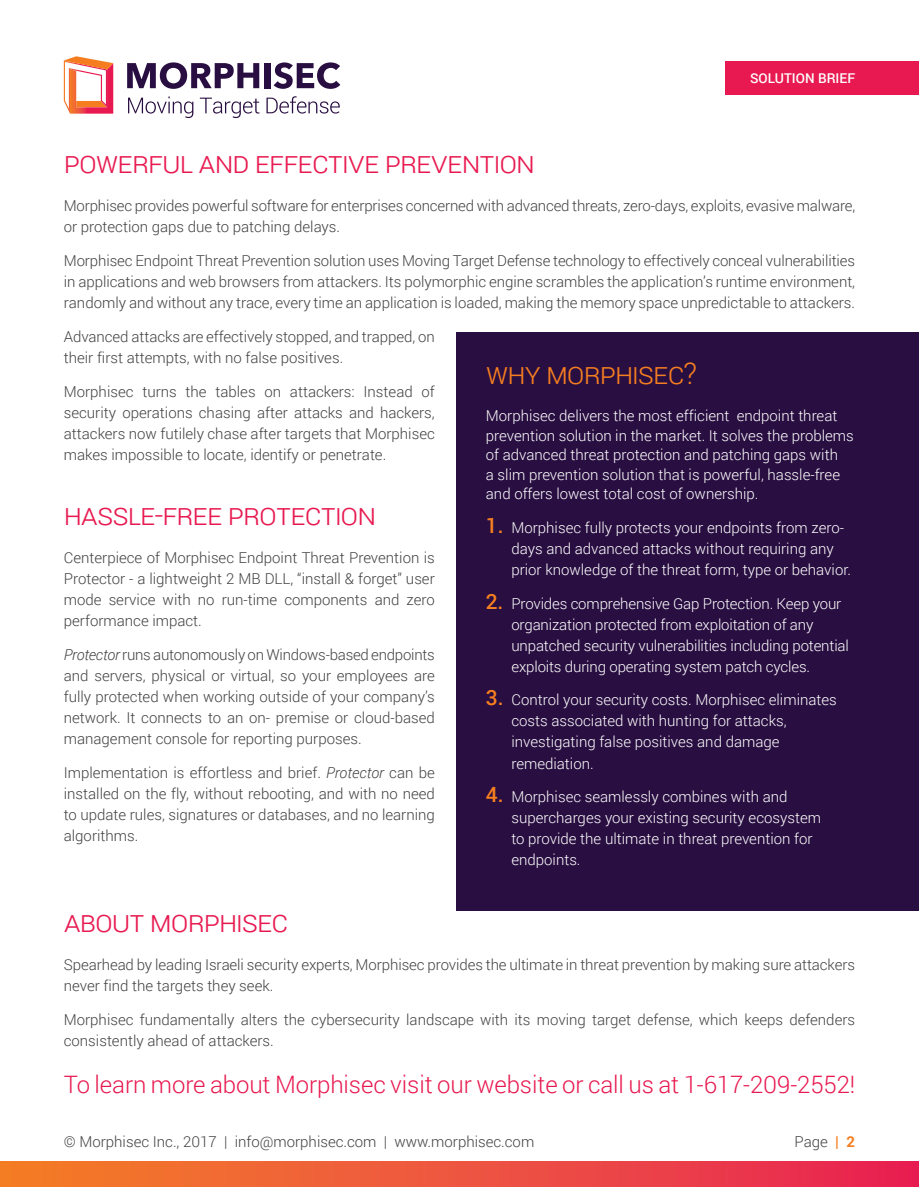
<style>
.page{position:relative;width:919px;height:1187px;background:#fff}
.page>*{position:absolute;margin:0;border:0;box-sizing:border-box;transform-origin:0 0}
.t1{font:300 30px "Roboto";letter-spacing:-.035em;color:#e81950}
.t2{font:300 30px "Roboto";letter-spacing:-.035em;color:#f57e20}
.t3{font:300 24px "Roboto";letter-spacing:-.005em;color:#e81950}
.t4{font:300 15px/21px "Roboto";color:#414042;text-align:justify}
.t5{font:300 15px/21px "Roboto";color:#fff}
.t6{font:500 13.5px "Roboto";color:#fff}
.s1{font-weight:500;font-size:21px;color:#f57e20}
.s2{font-style:italic}
.s3{font-weight:700;color:#f57e20}
</style>
<div class="page">
<div style="left:0;top:1161px;width:918px;height:25px;background:linear-gradient(to right,#f48127,#e82455)"></div>
<div style="left:725px;top:61px;width:193px;height:34px;background:#e81950"></div>
<svg style="left:64px;top:56px;width:49px;height:58px"></svg>
<svg style="left:127px;top:62px;width:132px;height:27px"></svg>
<div style="left:264px;top:63px;width:6px;height:25px;background:#290e41"></div>
<svg style="left:274px;top:62px;width:66px;height:27px"></svg>
<svg style="left:128px;top:96px;width:65px;height:22px"></svg>
<svg style="left:200px;top:98px;width:59px;height:20px"></svg>
<svg style="left:266px;top:96px;width:74px;height:18px"></svg>
<div style="left:456px;top:332px;width:462px;height:578px;background:#290e41"></div>
<p class="t6" style="left:750px;top:68px;width:107px">SOLUTION BRIEF</p>
<h1 class="t1" style="left:64px;top:142px;width:473px">Powerful and Effective Prevention</h1>
<p class="t4" style="left:64px;top:195px;width:793px">Morphisec provides powerful software for enterprises concerned with advanced threats, zero-days, exploits, evasive malware, or protection gaps due to patching delays.</p>
<p class="t4" style="left:64px;top:249px;width:792px">Morphisec Endpoint Threat Prevention solution uses Moving Target Defense technology to effectively conceal vulnerabilities in applications and web browsers from attackers. Its polymorphic engine scrambles the application’s runtime environment, randomly and without any trace, every time an application is loaded, making the memory space unpredictable to attackers.</p>
<p class="t4" style="left:64px;top:325px;width:372px">Advanced attacks are effectively stopped, and trapped, on their first attempts, with no false positives.</p>
<p class="t4" style="left:64px;top:380px;width:372px">Morphisec turns the tables on attackers: Instead of security operations chasing after attacks and hackers, attackers now futilely chase after targets that Morphisec makes impossible to locate, identify or penetrate.</p>
<h1 class="t2" style="left:486px;top:353px;width:213px">Why Morphisec?</h1>
<p class="t5" style="left:486px;top:405px;width:369px;line-height:19.5px">Morphisec delivers the most efficient endpoint threat prevention solution in the market. It solves the problems of advanced threat protection and patching gaps with<br>a slim prevention solution that is powerful, hassle-free and offers lowest total cost of ownership.</p>
<p class="t5" style="left:511px;top:516px;width:341px;text-indent:-26px"><span class="s1">1.</span> Morphisec fully protects your endpoints from zero&shy;days and advanced attacks without requiring any prior knowledge of the threat form, type or behavior.</p>
<p class="t5" style="left:511px;top:592px;width:339px;text-indent:-26px"><span class="s1">2.</span> Provides comprehensive Gap Protection. Keep your organization protected from exploitation of any unpatched security vulnerabilities including potential exploits during operating system patch cycles.</p>
<p class="t5" style="left:511px;top:689px;width:327px;text-indent:-26px"><span class="s1">3.</span> Control your security costs. Morphisec eliminates costs associated with hunting for attacks, investigating false positives and damage remediation.</p>
<p class="t5" style="left:511px;top:785px;width:311px;text-indent:-26px"><span class="s1">4.</span> Morphisec seamlessly combines with and supercharges your existing security ecosystem to provide the ultimate in threat prevention for endpoints.</p>
<h1 class="t1" style="left:64px;top:494px;width:314px">Hassle-Free Protection</h1>
<p class="t4" style="left:64px;top:547px;width:372px">Centerpiece of Morphisec Endpoint Threat Prevention is Protector - a lightweight 2 MB DLL, “install &amp; forget” user mode service with no run-time components and zero performance impact.</p>
<p class="t4" style="left:64px;top:643px;width:372px"><span class="s2">Protector</span> runs autonomously on Windows-based endpoints and servers, physical or virtual, so your employees are fully protected when working outside of your company’s network. It connects to an on- premise or cloud-based management console for reporting purposes.</p>
<p class="t4" style="left:64px;top:761px;width:372px">Implementation is effortless and brief. <span class="s2">Protector</span> can be installed on the fly, without rebooting, and with no need to update rules, signatures or databases, and no learning algorithms.</p>
<h1 class="t1" style="left:64px;top:900px;width:226px">About Morphisec</h1>
<p class="t4" style="left:64px;top:954px;width:792px">Spearhead by leading Israeli security experts, Morphisec provides the ultimate in threat prevention by making sure attackers never find the targets they seek.</p>
<p class="t4" style="left:64px;top:1008px;width:792px">Morphisec fundamentally alters the cybersecurity landscape with its moving target defense, which keeps defenders consistently ahead of attackers.</p>
<h2 class="t3" style="left:64px;top:1067px;width:793px">To learn more about Morphisec visit our website or call us at 1-617-209-2552!</h2>
<p class="t4" style="left:64px;top:1130px;width:472px">© Morphisec Inc., 2017 | info@morphisec.com | www.morphisec.com</p>
<p class="t4" style="left:794px;top:1130px;width:62px">Page <span class="s3">| 2</span></p>
</div>
